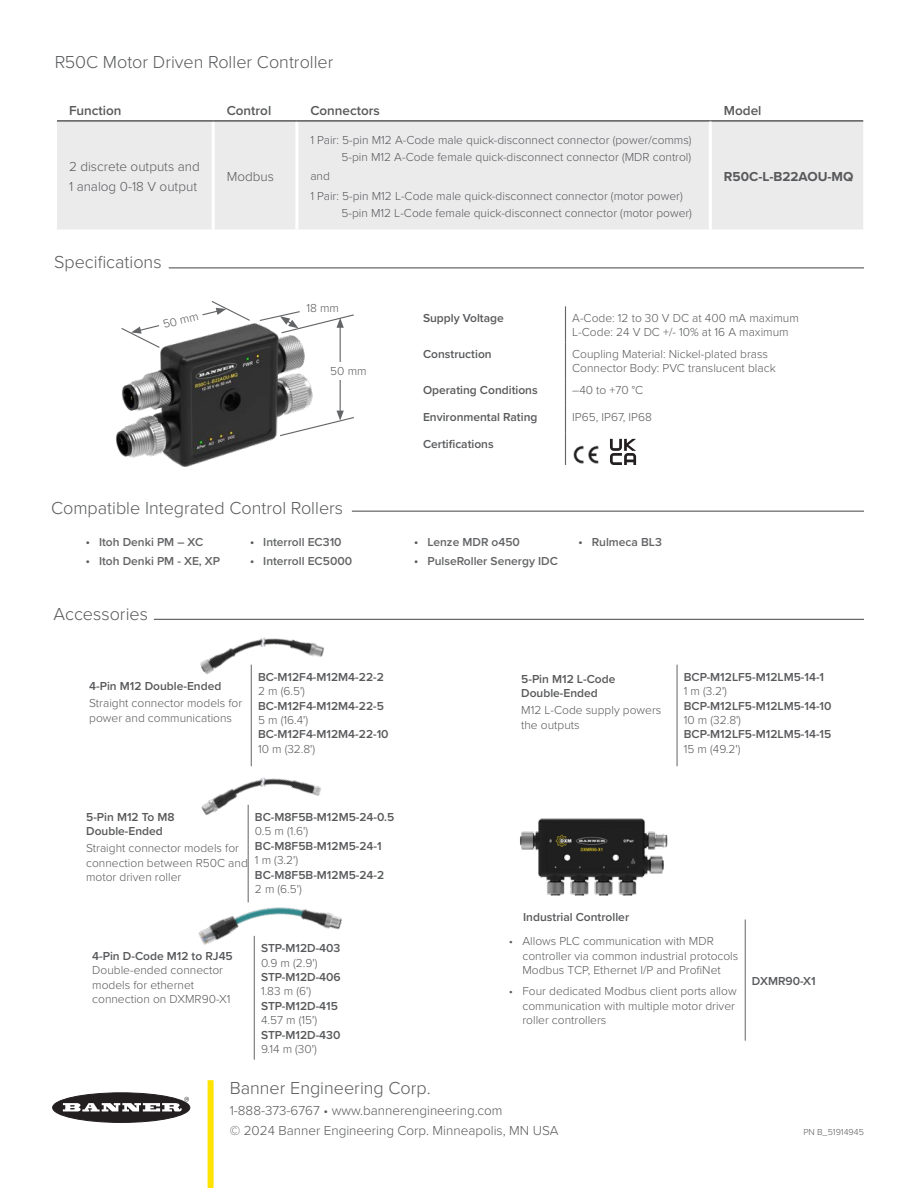
<style>
.page{position:relative;width:918px;height:1188px;background:#fff}
.page>*{position:absolute;margin:0;border:0;box-sizing:border-box;transform-origin:0 0}
.t1{font:300 18px "Proxima Nova";color:#58595b}
.t2{font:300 13.5px/19.5px "Proxima Nova";color:#58595b}
.t3{font:600 13.5px "Proxima Nova";color:#58595b}
.t4{font:700 13.5px "Proxima Nova";color:#58595b}
.t5{font:300 12px/14.4px "Proxima Nova";color:#58595b}
.t6{font:600 12px/14.4px "Proxima Nova";color:#58595b}
.t7{font:600 12px "Proxima Nova";color:#636466}
.t8{font:300 9px "Proxima Nova";color:#58595b}
.s1{font-weight:300;font-size:13.5px;color:#58595b}
</style>
<div class="page">
<div style="left:53px;top:1093px;width:137px;height:29px;background:#231f20;border-radius:50%"></div>
<div style="left:52px;top:1093px;width:138px;height:30px;border:1px solid #231f20;border-radius:50%"></div>
<svg style="left:63px;top:1097px;width:126px;height:14px"></svg>
<div style="left:208px;top:1080px;width:6px;height:108px;background:#ffe300"></div>
<hr style="left:169px;top:267px;width:695px;height:1px;background:#58595b">
<hr style="left:154px;top:619px;width:710px;height:1px;background:#58595b">
<hr style="left:352px;top:511px;width:512px;height:1px;background:#58595b">
<hr style="left:565px;top:306px;width:1px;height:36px;background:#636466">
<hr style="left:565px;top:342px;width:1px;height:36px;background:#636466">
<svg style="left:565px;top:378px;width:1px;height:54px"></svg>
<hr style="left:565px;top:432px;width:1px;height:33px;background:#636466">
<img style="left:573px;top:445px;width:26px;height:19px">
<svg style="left:610px;top:439px;width:26px;height:26px"></svg>
<div style="left:57px;top:122px;width:806px;height:107px;background:#ebebec"></div>
<hr style="left:212px;top:122px;width:3px;height:107px;background:#fff">
<hr style="left:295px;top:122px;width:3px;height:107px;background:#fff">
<hr style="left:57px;top:120px;width:156px;height:2px;background:#58595b">
<hr style="left:213px;top:120px;width:84px;height:2px;background:#58595b">
<hr style="left:297px;top:120px;width:413px;height:2px;background:#58595b">
<hr style="left:710px;top:120px;width:153px;height:2px;background:#58595b">
<hr style="left:709px;top:122px;width:3px;height:107px;background:#fff">
<hr style="left:251px;top:665px;width:1px;height:101px;background:#636466">
<hr style="left:677px;top:665px;width:1px;height:101px;background:#636466">
<hr style="left:248px;top:805px;width:1px;height:97px;background:#636466">
<img style="left:200px;top:637px;width:125px;height:43px">
<img style="left:201px;top:777px;width:120px;height:48px">
<img style="left:116px;top:323px;width:197px;height:144px">
<hr style="left:340px;top:325px;width:1px;height:88px;background:#636466">
<div style="left:317px;top:362px;width:63px;height:18px;background:#fff"></div>
<svg style="left:279px;top:411px;width:75px;height:26px"></svg>
<svg style="left:120px;top:301px;width:131px;height:48px"></svg>
<svg style="left:258px;top:311px;width:96px;height:23px"></svg>
<hr style="left:254px;top:936px;width:1px;height:124px;background:#636466">
<img style="left:198px;top:826px;width:144px;height:210px">
<img style="left:520px;top:818px;width:148px;height:78px">
<hr style="left:745px;top:919px;width:1px;height:122px;background:#636466">
<h1 class="t1" style="left:54px;top:49px;width:281px">R50C Motor Driven Roller Controller</h1>
<p class="t3" style="left:69px;top:100px;width:54px">Function</p>
<p class="t3" style="left:227px;top:100px;width:46px">Control</p>
<p class="t3" style="left:310px;top:100px;width:71px">Connectors</p>
<p class="t3" style="left:724px;top:100px;width:39px">Model</p>
<p class="t2" style="left:69px;top:156px;width:132px">2 discrete outputs and<br>1 analog 0-18 V output</p>
<p class="t2" style="left:227px;top:166px;width:49px">Modbus</p>
<h1 class="t1" style="left:54px;top:249px;width:109px">Specifications</h1>
<p class="t5" style="left:161px;top:317px;width:38px;rotate:-14deg">50 mm</p>
<p class="t5" style="left:310px;top:131px;width:383px;line-height:16.5px;text-align:right">1 Pair: 5-pin M12 A-Code male quick-disconnect connector (power/comms)<br>5-pin M12 A-Code female quick-disconnect connector (MDR control)</p>
<p class="t5" style="left:310px;top:166px;width:374px;line-height:19.8px">and<br>1 Pair: 5-pin M12 L-Code male quick-disconnect connector (motor power)</p>
<p class="t5" style="left:341px;top:205px;width:352px">5-pin M12 L-Code female quick-disconnect connector (motor power)</p>
<p class="t4" style="left:724px;top:166px;width:131px">R50C-L-B22AOU-MQ</p>
<p class="t5" style="left:306px;top:300px;width:34px">18 mm</p>
<p class="t5" style="left:330px;top:364px;width:38px">50 mm</p>
<p class="t6" style="left:423px;top:310px;width:82px">Supply Voltage</p>
<p class="t5" style="left:572px;top:310px;width:228px">A-Code: 12 to 30 V DC at 400 mA maximum<br>L-Code: 24 V DC +/- 10% at 16 A maximum</p>
<p class="t6" style="left:423px;top:346px;width:70px">Construction</p>
<p class="t5" style="left:572px;top:346px;width:205px">Coupling Material: Nickel-plated brass<br>Connector Body: PVC translucent black</p>
<p class="t6" style="left:423px;top:382px;width:116px">Operating Conditions</p>
<p class="t5" style="left:572px;top:382px;width:73px">–40 to +70 °C</p>
<p class="t6" style="left:423px;top:409px;width:116px">Environmental Rating</p>
<p class="t5" style="left:572px;top:409px;width:81px">IP65, IP67, IP68</p>
<p class="t6" style="left:423px;top:436px;width:72px">Certifications</p>
<h1 class="t1" style="left:51px;top:494px;width:294px">Compatible Integrated Control Rollers</h1>
<p class="t7" style="left:86px;top:533px;width:119px"><span class="s1">•</span> Itoh Denki PM – XC</p>
<p class="t7" style="left:86px;top:552px;width:136px"><span class="s1">•</span> Itoh Denki PM - XE, XP</p>
<h1 class="t1" style="left:54px;top:600px;width:96px">Accessories</h1>
<p class="t7" style="left:250px;top:533px;width:93px"><span class="s1">•</span> Interroll EC310</p>
<p class="t7" style="left:250px;top:552px;width:104px"><span class="s1">•</span> Interroll EC5000</p>
<p class="t6" style="left:89px;top:678px;width:134px">4-Pin M12 Double-Ended</p>
<p class="t5" style="left:89px;top:695px;width:154px">Straight connector models for power and communications</p>
<p class="t6" style="left:258px;top:669px;width:127px">BC-M12F4-M12M4-22-2</p>
<p class="t5" style="left:258px;top:683px;width:48px">2 m (6.5')</p>
<p class="t6" style="left:258px;top:698px;width:127px">BC-M12F4-M12M4-22-5</p>
<p class="t5" style="left:258px;top:712px;width:52px">5 m (16.4')</p>
<p class="t6" style="left:258px;top:727px;width:132px">BC-M12F4-M12M4-22-10</p>
<p class="t5" style="left:258px;top:741px;width:59px">10 m (32.8')</p>
<p class="t7" style="left:414px;top:533px;width:108px"><span class="s1">•</span> Lenze MDR o450</p>
<p class="t7" style="left:414px;top:552px;width:145px"><span class="s1">•</span> PulseRoller Senergy IDC</p>
<p class="t7" style="left:578px;top:533px;width:85px"><span class="s1">•</span> Rulmeca BL3</p>
<p class="t6" style="left:521px;top:671px;width:96px">5-Pin M12 L-Code<br>Double-Ended</p>
<p class="t5" style="left:521px;top:702px;width:142px">M12 L-Code supply powers the outputs</p>
<p class="t6" style="left:684px;top:669px;width:142px">BCP-M12LF5-M12LM5-14-1</p>
<p class="t5" style="left:684px;top:683px;width:45px">1 m (3.2')</p>
<p class="t6" style="left:684px;top:698px;width:149px">BCP-M12LF5-M12LM5-14-10</p>
<p class="t5" style="left:684px;top:712px;width:59px">10 m (32.8')</p>
<p class="t6" style="left:684px;top:727px;width:149px">BCP-M12LF5-M12LM5-14-15</p>
<p class="t5" style="left:684px;top:741px;width:58px">15 m (49.2')</p>
<p class="t6" style="left:86px;top:809px;width:90px">5-Pin M12 To M8<br>Double-Ended</p>
<p class="t5" style="left:86px;top:841px;width:163px">Straight connector models for connection between R50C and motor driven roller</p>
<p class="t6" style="left:255px;top:809px;width:141px">BC-M8F5B-M12M5-24-0.5</p>
<p class="t5" style="left:255px;top:824px;width:55px">0.5 m (1.6')</p>
<p class="t6" style="left:255px;top:838px;width:128px">BC-M8F5B-M12M5-24-1</p>
<p class="t5" style="left:255px;top:852px;width:45px">1 m (3.2')</p>
<p class="t6" style="left:255px;top:867px;width:131px">BC-M8F5B-M12M5-24-2</p>
<p class="t5" style="left:255px;top:881px;width:48px">2 m (6.5')</p>
<p class="t6" style="left:92px;top:948px;width:142px">4-Pin D-Code M12 to RJ45</p>
<p class="t5" style="left:92px;top:962px;width:140px">Double-ended connector models for ethernet connection on DXMR90-X1</p>
<p class="t6" style="left:261px;top:941px;width:81px">STP-M12D-403</p>
<p class="t5" style="left:261px;top:955px;width:58px">0.9 m (2.9')</p>
<p class="t6" style="left:261px;top:969px;width:81px">STP-M12D-406</p>
<p class="t5" style="left:261px;top:983px;width:52px">1.83 m (6')</p>
<p class="t6" style="left:261px;top:998px;width:79px">STP-M12D-415</p>
<p class="t5" style="left:261px;top:1012px;width:58px">4.57 m (15')</p>
<p class="t6" style="left:261px;top:1027px;width:81px">STP-M12D-430</p>
<p class="t5" style="left:261px;top:1041px;width:57px">9.14 m (30')</p>
<p class="t6" style="left:523px;top:909px;width:108px">Industrial Controller</p>
<p class="t5" style="left:522px;top:934px;width:217px;text-indent:-14px">• Allows PLC communication with MDR controller via common industrial protocols<br>Modbus TCP, Ethernet I/P and ProfiNet</p>
<p class="t5" style="left:522px;top:984px;width:216px;text-indent:-14px">• Four dedicated Modbus client ports allow communication with multiple motor driver roller controllers</p>
<p class="t6" style="left:752px;top:973px;width:65px">DXMR90-X1</p>
<h1 class="t1" style="left:230px;top:1075px;width:202px">Banner Engineering Corp.</h1>
<p class="t2" style="left:230px;top:1100px;width:330px">1-888-373-6767 • www.bannerengineering.com<br>© 2024 Banner Engineering Corp. Minneapolis, MN USA</p>
<p class="t8" style="left:803px;top:1125px;width:62px">PN B_51914945</p>
</div>
